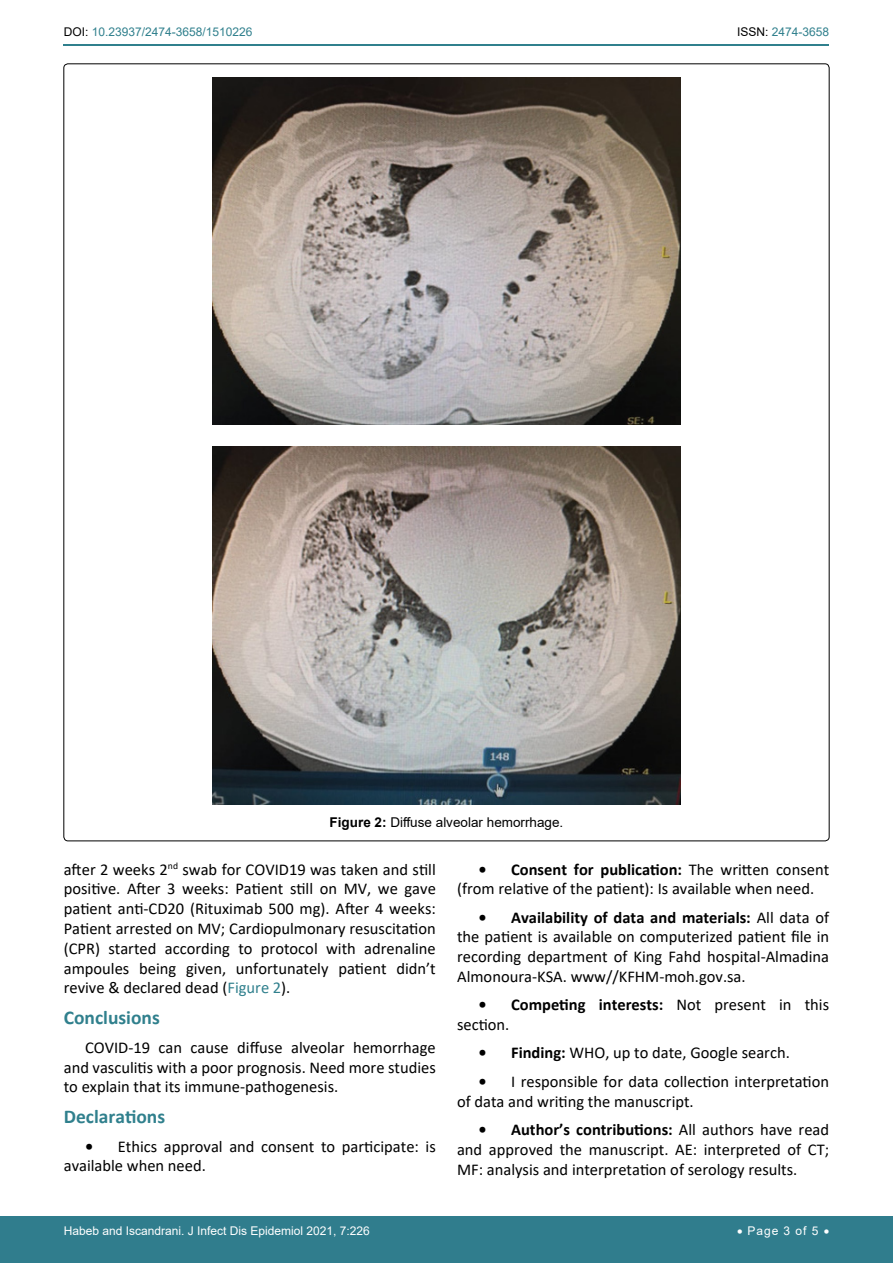
<style>
.page{position:relative;width:893px;height:1263px;background:#fff}
.page>*{position:absolute;margin:0;border:0;box-sizing:border-box;transform-origin:0 0}
.t1{font:700 19.5px "Calibri";color:#30808d}
.t2{font:16.5px/19.8px "Calibri";color:#000}
.t3{font:13.5px "Arial";color:#000}
.t4{font:12px "Arial";color:#fff}
.t5{font:12px "Arial";color:#30808d}
.s1{color:#000}
.s2{font-weight:700}
.s3{color:#30808d}
</style>
<div class="page">
<hr style="left:64px;top:45px;width:765px;height:1px;background:#30808d">
<div style="left:0;top:1217px;width:893px;height:46px;background:#307d8d"></div>
<img style="left:212px;top:78px;width:469px;height:347px">
<img style="left:212px;top:447px;width:469px;height:357px">
<p class="t5" style="left:64px;top:24px;width:190px"><span class="s1">DOI:</span> 10.23937/2474-3658/1510226</p>
<p class="t5" style="left:737px;top:24px;width:94px"><span class="s1">ISSN:</span> 2474-3658</p>
<p class="t3" style="left:330px;top:813px;width:235px"><span class="s2">Figure 2:</span> Diffuse alveolar hemorrhage.</p>
<p class="t2" style="left:64px;top:859px;width:374px;text-align:justify">after 2 weeks 2<sup>nd</sup> swab for COVID19 was taken and still positive. After 3 weeks: Patient still on MV, we gave patient anti-CD20 (Rituximab 500 mg). After 4 weeks:<br>Patient arrested on MV; Cardiopulmonary resuscitation (CPR) started according to protocol with adrenaline ampoules being given, unfortunately patient didn’t revive &amp; declared dead (<span class="s3">Figure 2</span>).</p>
<p class="t1" style="left:64px;top:1004px;width:98px">Conclusions</p>
<p class="t2" style="left:64px;top:1037px;width:374px;text-align:justify;text-indent:21px">COVID-19 can cause diffuse alveolar hemorrhage and vasculitis with a poor prognosis. Need more studies to explain that its immune-pathogenesis.</p>
<p class="t1" style="left:64px;top:1103px;width:103px">Declarations</p>
<p class="t2" style="left:64px;top:1136px;width:374px;text-indent:21px"><span class="s2">•</span> Ethics approval and consent to participate: is available when need.</p>
<p class="t2" style="left:457px;top:859px;width:374px;text-indent:21px"><span class="s2">• Consent for publication:</span> The written consent (from relative of the patient): Is available when need.</p>
<p class="t2" style="left:457px;top:907px;width:374px;text-align:justify;text-indent:21px"><span class="s2">• Availability of data and materials:</span> All data of the patient is available on computerized patient file in recording department of King Fahd hospital-Almadina Almonoura-KSA. www//KFHM-moh.gov.sa.</p>
<p class="t2" style="left:457px;top:994px;width:374px;text-indent:21px"><span class="s2">• Competing interests:</span> Not present in this section.</p>
<p class="t2" style="left:478px;top:1043px;width:313px"><span class="s2">• Finding:</span> WHO, up to date, Google search.</p>
<p class="t2" style="left:457px;top:1071px;width:374px;text-indent:21px"><span class="s2">•</span> I responsible for data collection interpretation of data and writing the manuscript.</p>
<p class="t2" style="left:457px;top:1119px;width:374px;text-align:justify;text-indent:21px"><span class="s2">• Author’s contributions:</span> All authors have read and approved the manuscript. AE: interpreted of CT; MF: analysis and interpretation of serology results.</p>
<p class="t4" style="left:64px;top:1223px;width:308px">Habeb and Iscandrani. J Infect Dis Epidemiol 2021, 7:226</p>
<p class="t4" style="left:737px;top:1223px;width:94px">• Page 3 of 5 •</p>
</div>
